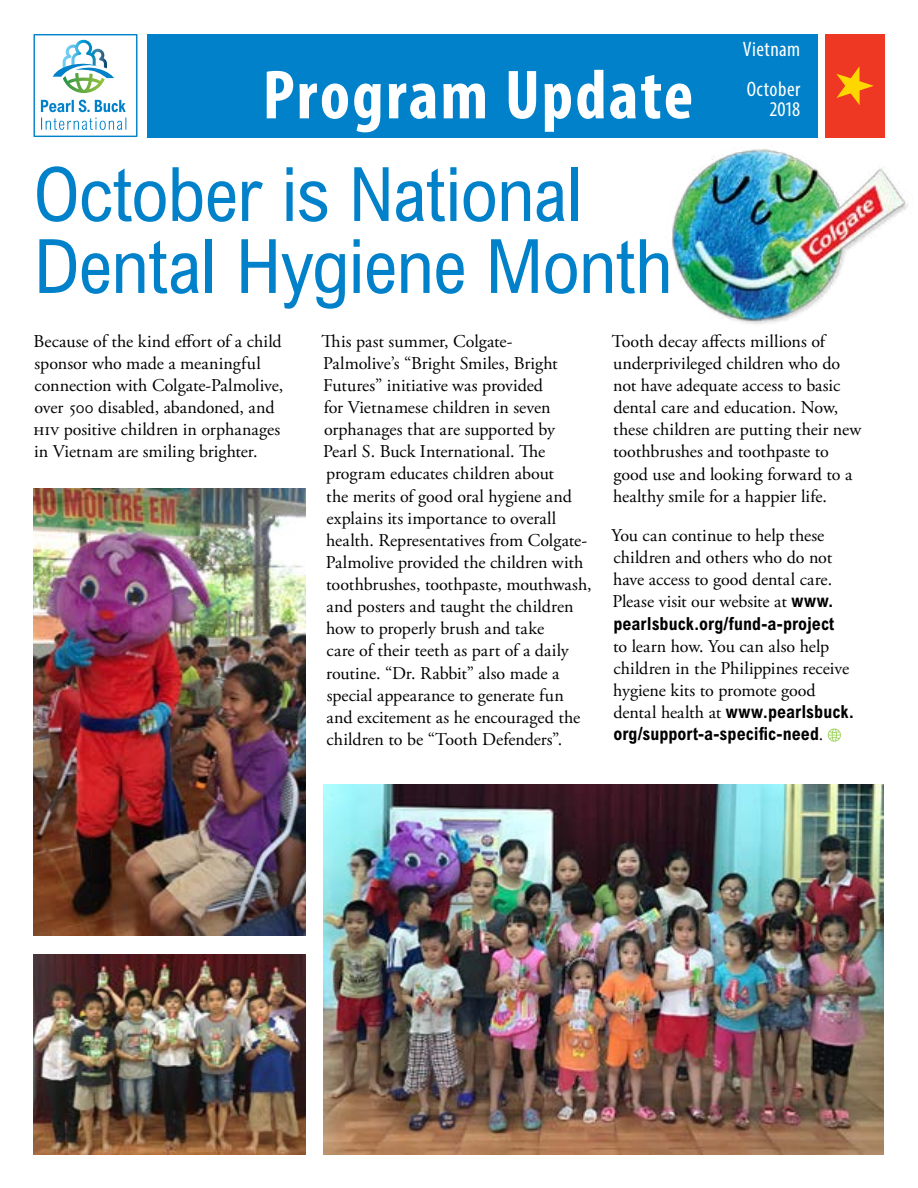
<style>
.page{position:relative;width:918px;height:1188px;background:#fff}
.page>*{position:absolute;margin:0;border:0;box-sizing:border-box;transform-origin:0 0}
.t1{font:condensed 75px/72px "Arial MT Pro";letter-spacing:-.015em;color:#0081c9}
.t2{font:700 condensed 70.2px "Myriad Pro";letter-spacing:.03em;color:#fff}
.t3{font:condensed 21px/40px "Myriad Pro";letter-spacing:.02em;color:#fff}
.t4{font:18px/22px "Adobe Garamond Pro";color:#000}
.t5{font:700 condensed 18px/22px "Arial MT Pro";letter-spacing:.005em;color:#000}
.s1{font-family:"Arial MT Pro";font-weight:700;font-stretch:condensed}
.s2{font-family:"Adobe Garamond Pro";font-weight:400;font-stretch:normal}
</style>
<div class="page">
<div style="left:147px;top:34px;width:671px;height:103px;background:#0081c9"></div>
<svg style="left:53px;top:40px;width:61px;height:53px"></svg>
<svg style="left:41px;top:118px;width:85px;height:12px"></svg>
<svg style="left:41px;top:100px;width:85px;height:12px"></svg>
<div style="left:33px;top:34px;width:104px;height:103px;border:1px solid #0081c9"></div>
<svg style="left:828px;top:728px;width:13px;height:14px"></svg>
<div style="left:826px;top:34px;width:59px;height:103px;background:#ef3823"></div>
<svg style="left:836px;top:66px;width:38px;height:39px"></svg>
<img style="left:323px;top:784px;width:561px;height:370px">
<img style="left:34px;top:488px;width:272px;height:448px">
<img style="left:34px;top:955px;width:272px;height:199px">
<img style="left:672px;top:149px;width:236px;height:175px">
<h2 class="t2" style="left:263px;top:51px;width:432px">Program Update</h2>
<p class="t3" style="left:743px;top:29px;width:59px">Vietnam<br>October</p>
<p class="t3" style="left:770px;top:89px;width:32px">2018</p>
<h1 class="t1" style="left:34px;top:160px;width:640px">October is National<br>Dental Hygiene Month</h1>
<p class="t4" style="left:612px;top:331px;width:251px">Tooth decay affects millions of underprivileged children who do not have adequate access to basic dental care and education. Now, these children are putting their new toothbrushes and toothpaste to good use and looking forward to a healthy smile for a happier life.</p>
<p class="t4" style="left:611px;top:525px;width:224px">You can continue to help these children and others who do not have access to good dental care.<br>Please visit our website at <span class="s1">www.</span></p>
<p class="t5" style="left:613px;top:613px;width:222px">pearlsbuck.org/fund-a-project</p>
<p class="t4" style="left:613px;top:636px;width:238px">to learn how. You can also help children in the Philippines receive hygiene kits to promote good</p>
<p class="t5" style="left:613px;top:701px;width:243px"><span class="s2">dental health at</span> www.pearlsbuck. org/support-a-specific-need<span class="s2">.</span></p>
<p class="t4" style="left:34px;top:331px;width:251px">Because of the kind effort of a child sponsor who made a meaningful connection with Colgate-Palmolive, over 500 disabled, abandoned, and hiv positive children in orphanages in Vietnam are smiling brighter.</p>
<p class="t4" style="left:322px;top:331px;width:272px">This past summer, Colgate-Palmolive’s “Bright Smiles, Bright Futures” initiative was provided<br>for Vietnamese children in seven orphanages that are supported by<br>Pearl S. Buck International. The program educates children about<br>the merits of good oral hygiene and explains its importance to overall health. Representatives from Colgate-Palmolive provided the children with toothbrushes, toothpaste, mouthwash, and posters and taught the children how to properly brush and take<br>care of their teeth as part of a daily routine. “Dr. Rabbit” also made a special appearance to generate fun<br>and excitement as he encouraged the children to be “Tooth Defenders”.</p>
</div>
